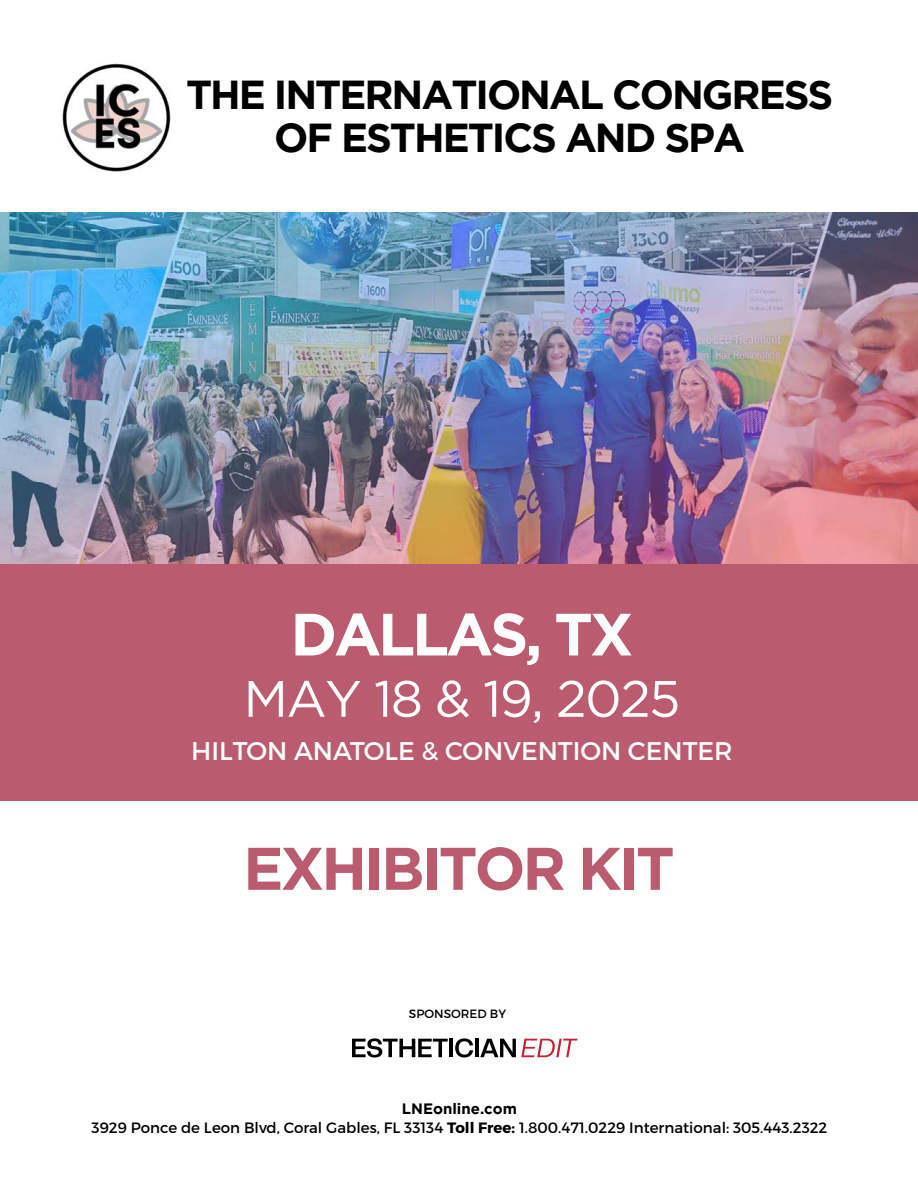
<style>
.page{position:relative;width:918px;height:1188px;background:#fff}
.page>*{position:absolute;margin:0;border:0;box-sizing:border-box;transform-origin:0 0}
.t1{font:700 60px "Gotham";letter-spacing:-.05em;color:#bb5b70}
.t2{font:700 59.55px "Gotham";letter-spacing:-.05em;color:#fff}
.t3{font:51px "Gotham";letter-spacing:-.03em;color:#fff}
.t4{font:700 40.35px/43px "Gotham";letter-spacing:-.05em;color:#000;text-align:center}
.t5{font:25.5px "Montserrat";color:#fff}
.t6{font:15px "Montserrat";color:#000}
.t7{font:700 15px "Gotham";color:#000}
.t8{font:12px "Montserrat";color:#000}
.s1{font-weight:700}
</style>
<div class="page">
<img style="left:0;top:213px;width:918px;height:351px">
<div style="left:0;top:564px;width:918px;height:237px;background:#bb5b70"></div>
<img style="left:62px;top:63px;width:109px;height:109px">
<svg style="left:352px;top:1038px;width:96px;height:19px"></svg>
<hr style="left:450px;top:1039px;width:3px;height:18px;background:#000">
<svg style="left:455px;top:1038px;width:18px;height:19px"></svg>
<hr style="left:475px;top:1039px;width:4px;height:18px;background:#000">
<svg style="left:480px;top:1039px;width:98px;height:18px"></svg>
<h3 class="t4" style="left:186px;top:72px;width:649px">THE INTERNATIONAL CONGRESS<br>OF ESTHETICS AND SPA</h3>
<h2 class="t2" style="left:291px;top:600px;width:344px">DALLAS, TX</h2>
<h3 class="t3" style="left:244px;top:671px;width:438px">MAY 18 &amp; 19, 2025</h3>
<h3 class="t5" style="left:191px;top:735px;width:543px">HILTON ANATOLE &amp; CONVENTION CENTER</h3>
<h1 class="t1" style="left:243px;top:834px;width:433px">EXHIBITOR KIT</h1>
<p class="t8" style="left:409px;top:1007px;width:99px">SPONSORED BY</p>
<p class="t7" style="left:402px;top:1100px;width:117px">LNEonline.com</p>
<p class="t6" style="left:92px;top:1119px;width:737px">3929 Ponce de Leon Blvd, Coral Gables, FL 33134 <span class="s1">Toll Free:</span> 1.800.471.0229 International: 305.443.2322</p>
</div>
